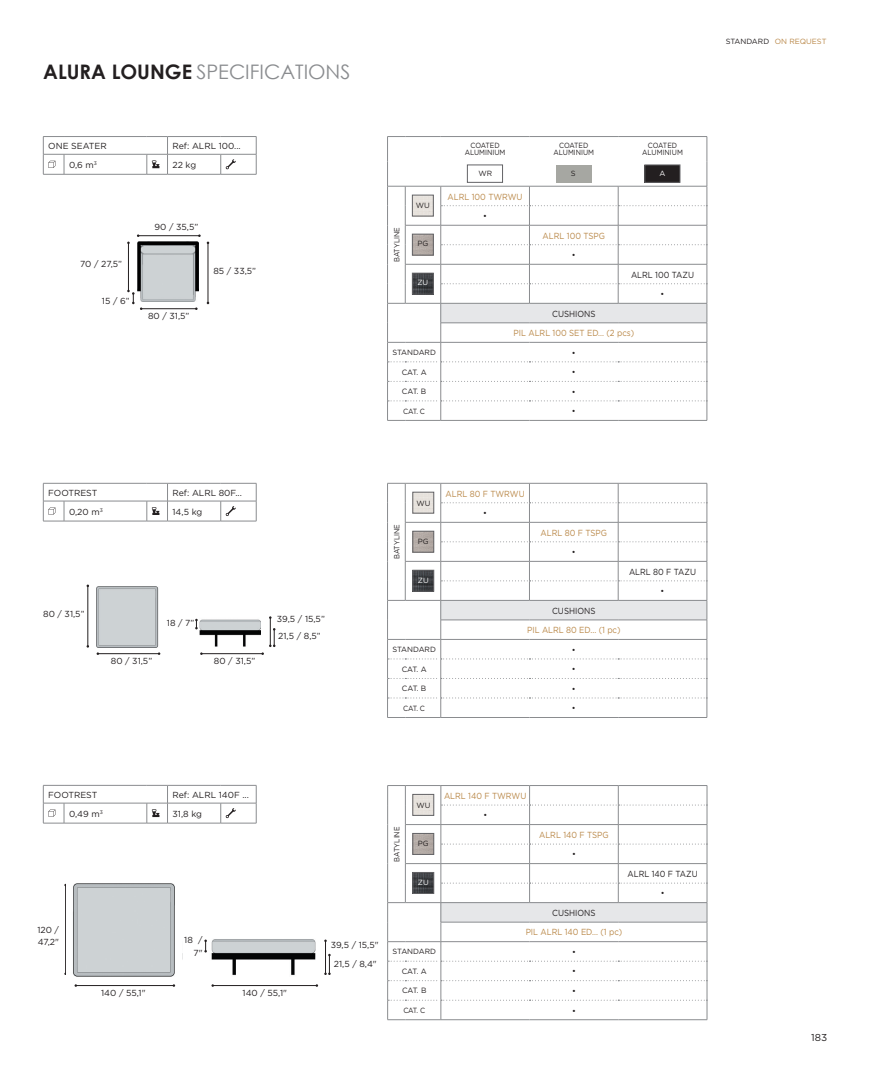
<style>
.page{position:relative;width:872px;height:1074px;background:#fff}
.page>*{position:absolute;margin:0;border:0;box-sizing:border-box;transform-origin:0 0}
.t1{font:20px "Century Gothic";color:#8a8c8f}
.t2{font:10px "Gotham";color:#231f20}
.t3{font:8.88px "Gotham";color:#b98747;scale:.9 1}
.t4{font:8.88px/19.5px "Gotham";color:#231f20;text-align:center;scale:.9 1}
.t5{font:8.75px/12.4px "Gotham";color:#231f20;text-align:right}
.t6{font:7.62px "Gotham";letter-spacing:-.045em;color:#231f20}
.t7{font:7.5px/7.5px "Gotham";color:#231f20;text-align:center;scale:.9 1}
.t8{font:7.5px "Gotham";color:#231f20}
.t9{font:7.5px "Gotham";color:#b98747}
.t10{font:7.5px "Gotham";color:#231f20;scale:.92 1}
.t11{font:7.5px "Gotham";color:#fff}
.s1{font-weight:700;color:#231f20}
.s2{color:#231f20}
</style>
<div class="page">
<img style="left:211px;top:939px;width:105px;height:37px">
<img style="left:138px;top:241px;width:61px;height:60px">
<hr style="left:128px;top:243px;width:1px;height:48px;background:#231f20">
<hr style="left:87px;top:586px;width:1px;height:60px;background:#231f20">
<hr style="left:65px;top:885px;width:1px;height:88px;background:#231f20">
<hr style="left:208px;top:243px;width:1px;height:60px;background:#231f20">
<hr style="left:141px;top:308px;width:55px;height:1px;background:#231f20">
<svg style="left:127px;top:290px;width:15px;height:20px"></svg>
<hr style="left:98px;top:653px;width:61px;height:1px;background:#231f20">
<hr style="left:76px;top:985px;width:98px;height:1px;background:#231f20">
<hr style="left:213px;top:985px;width:104px;height:1px;background:#231f20">
<hr style="left:201px;top:653px;width:62px;height:1px;background:#231f20">
<hr style="left:138px;top:235px;width:61px;height:1px;background:#231f20">
<img style="left:97px;top:586px;width:62px;height:61px">
<img style="left:199px;top:619px;width:62px;height:28px">
<hr style="left:325px;top:940px;width:1px;height:33px;background:#231f20">
<svg style="left:261px;top:616px;width:14px;height:39px"></svg>
<svg style="left:324px;top:953px;width:7px;height:22px"></svg>
<svg style="left:195px;top:619px;width:3px;height:10px"></svg>
<svg style="left:204px;top:939px;width:3px;height:13px"></svg>
<img style="left:73px;top:883px;width:102px;height:94px">
<svg style="left:387px;top:136px;width:320px;height:285px"></svg>
<svg style="left:387px;top:483px;width:320px;height:235px"></svg>
<svg style="left:387px;top:785px;width:321px;height:235px"></svg>
<hr style="left:64px;top:136px;width:83px;height:1px;background:#8a8c8f">
<hr style="left:167px;top:136px;width:54px;height:1px;background:#8a8c8f">
<hr style="left:221px;top:136px;width:35px;height:1px;background:#8a8c8f">
<hr style="left:64px;top:154px;width:83px;height:1px;background:#8a8c8f">
<hr style="left:167px;top:154px;width:54px;height:1px;background:#8a8c8f">
<hr style="left:221px;top:154px;width:35px;height:1px;background:#8a8c8f">
<svg style="left:256px;top:137px;width:1px;height:37px"></svg>
<hr style="left:64px;top:174px;width:83px;height:1px;background:#8a8c8f">
<hr style="left:167px;top:174px;width:54px;height:1px;background:#8a8c8f">
<hr style="left:221px;top:174px;width:35px;height:1px;background:#8a8c8f">
<svg style="left:43px;top:136px;width:22px;height:39px"></svg>
<svg style="left:147px;top:136px;width:21px;height:39px"></svg>
<svg style="left:220px;top:154px;width:16px;height:20px"></svg>
<hr style="left:64px;top:483px;width:83px;height:1px;background:#8a8c8f">
<hr style="left:167px;top:483px;width:54px;height:1px;background:#8a8c8f">
<hr style="left:221px;top:483px;width:35px;height:1px;background:#8a8c8f">
<hr style="left:64px;top:501px;width:83px;height:1px;background:#8a8c8f">
<hr style="left:167px;top:501px;width:54px;height:1px;background:#8a8c8f">
<hr style="left:221px;top:501px;width:35px;height:1px;background:#8a8c8f">
<svg style="left:256px;top:483px;width:1px;height:38px"></svg>
<hr style="left:64px;top:521px;width:83px;height:1px;background:#8a8c8f">
<hr style="left:167px;top:521px;width:54px;height:1px;background:#8a8c8f">
<hr style="left:221px;top:521px;width:35px;height:1px;background:#8a8c8f">
<svg style="left:43px;top:483px;width:22px;height:39px"></svg>
<svg style="left:147px;top:483px;width:21px;height:39px"></svg>
<svg style="left:220px;top:501px;width:16px;height:20px"></svg>
<hr style="left:64px;top:785px;width:83px;height:1px;background:#8a8c8f">
<hr style="left:167px;top:785px;width:54px;height:1px;background:#8a8c8f">
<hr style="left:221px;top:785px;width:35px;height:1px;background:#8a8c8f">
<hr style="left:64px;top:803px;width:83px;height:1px;background:#8a8c8f">
<hr style="left:167px;top:803px;width:54px;height:1px;background:#8a8c8f">
<hr style="left:221px;top:803px;width:35px;height:1px;background:#8a8c8f">
<svg style="left:256px;top:785px;width:1px;height:38px"></svg>
<hr style="left:64px;top:823px;width:83px;height:1px;background:#8a8c8f">
<hr style="left:167px;top:823px;width:54px;height:1px;background:#8a8c8f">
<hr style="left:221px;top:823px;width:35px;height:1px;background:#8a8c8f">
<svg style="left:43px;top:785px;width:22px;height:39px"></svg>
<svg style="left:147px;top:785px;width:21px;height:39px"></svg>
<svg style="left:220px;top:803px;width:16px;height:20px"></svg>
<h1 class="t1" style="left:43px;top:57px;width:309px"><span class="s1">ALURA LOUNGE</span> SPECIFICATIONS</h1>
<p class="t5" style="left:48px;top:139px;width:60px">ONE SEATER</p>
<p class="t5" style="left:172px;top:139px;width:70px">Ref: ALRL 100...</p>
<p class="t5" style="left:69px;top:158px;width:29px">0,6 m<sup>3</sup></p>
<p class="t5" style="left:172px;top:158px;width:25px">22 kg</p>
<p class="t5" style="left:80px;top:257px;width:43px">70 / 27,5”</p>
<p class="t5" style="left:102px;top:294px;width:29px">15 / 6”</p>
<p class="t5" style="left:155px;top:220px;width:45px">90 / 35,5”</p>
<p class="t5" style="left:148px;top:310px;width:43px">80 / 31,5”</p>
<p class="t5" style="left:213px;top:264px;width:44px">85 / 33,5”</p>
<p class="t5" style="left:48px;top:486px;width:51px">FOOTREST</p>
<p class="t5" style="left:172px;top:486px;width:71px">Ref: ALRL 80F...</p>
<p class="t5" style="left:69px;top:505px;width:35px">0,20 m<sup>3</sup></p>
<p class="t5" style="left:172px;top:505px;width:31px">14,5 kg</p>
<p class="t5" style="left:43px;top:607px;width:43px">80 / 31,5”</p>
<p class="t5" style="left:167px;top:617px;width:29px">18 / 7”</p>
<p class="t5" style="left:111px;top:654px;width:43px">80 / 31,5”</p>
<p class="t5" style="left:214px;top:654px;width:43px">80 / 31,5”</p>
<p class="t5" style="left:277px;top:612px;width:50px">39,5 / 15,5”</p>
<p class="t5" style="left:278px;top:630px;width:44px">21,5 / 8,5”</p>
<p class="t9" style="left:725px;top:37px;width:102px"><span class="s2">STANDARD</span> ON REQUEST</p>
<p class="t7" style="left:465px;top:141px;width:47px">COATED<br>ALUMINIUM</p>
<p class="t7" style="left:553px;top:141px;width:47px">COATED<br>ALUMINIUM</p>
<p class="t7" style="left:642px;top:141px;width:47px">COATED<br>ALUMINIUM</p>
<p class="t7" style="left:393px;top:262px;width:40px;rotate:-90deg">BATYLINE</p>
<p class="t8" style="left:416px;top:201px;width:16px">WU</p>
<p class="t8" style="left:417px;top:238px;width:12px">PG</p>
<p class="t11" style="left:417px;top:278px;width:12px">ZU</p>
<p class="t8" style="left:478px;top:168px;width:15px">WR</p>
<p class="t8" style="left:571px;top:168px;width:6px">S</p>
<p class="t11" style="left:659px;top:168px;width:7px">A</p>
<p class="t3" style="left:447px;top:191px;width:85px">ALRL 100 TWRWU</p>
<p class="t4" style="left:483px;top:206px;width:6px">•</p>
<p class="t3" style="left:542px;top:230px;width:71px">ALRL 100 TSPG</p>
<p class="t4" style="left:572px;top:245px;width:6px">•</p>
<p class="t4" style="left:631px;top:264px;width:71px">ALRL 100 TAZU •</p>
<p class="t4" style="left:552px;top:303px;width:50px">CUSHIONS</p>
<p class="t3" style="left:513px;top:327px;width:135px">PIL ALRL 100 SET ED... (2 pcs)</p>
<p class="t8" style="left:392px;top:348px;width:45px">STANDARD</p>
<p class="t4" style="left:572px;top:342px;width:6px">•</p>
<p class="t6" style="left:402px;top:367px;width:26px">CAT. A</p>
<p class="t4" style="left:572px;top:362px;width:6px">•</p>
<p class="t6" style="left:402px;top:386px;width:26px">CAT. B</p>
<p class="t4" style="left:572px;top:381px;width:6px">•</p>
<p class="t10" style="left:403px;top:406px;width:25px">CAT. C</p>
<p class="t4" style="left:572px;top:401px;width:6px">•</p>
<p class="t7" style="left:393px;top:559px;width:40px;rotate:-90deg">BATYLINE</p>
<p class="t8" style="left:416px;top:498px;width:16px">WU</p>
<p class="t8" style="left:418px;top:537px;width:12px">PG</p>
<p class="t11" style="left:418px;top:575px;width:12px">ZU</p>
<p class="t3" style="left:445px;top:488px;width:89px">ALRL 80 F TWRWU</p>
<p class="t4" style="left:483px;top:503px;width:6px">•</p>
<p class="t3" style="left:540px;top:527px;width:75px">ALRL 80 F TSPG</p>
<p class="t4" style="left:572px;top:542px;width:6px">•</p>
<p class="t4" style="left:552px;top:600px;width:50px">CUSHIONS</p>
<p class="t3" style="left:527px;top:624px;width:105px">PIL ALRL 80 ED... (1 pc)</p>
<p class="t8" style="left:392px;top:645px;width:45px">STANDARD</p>
<p class="t4" style="left:572px;top:639px;width:6px">•</p>
<p class="t6" style="left:402px;top:664px;width:26px">CAT. A</p>
<p class="t4" style="left:572px;top:659px;width:6px">•</p>
<p class="t6" style="left:402px;top:683px;width:26px">CAT. B</p>
<p class="t4" style="left:572px;top:678px;width:6px">•</p>
<p class="t10" style="left:403px;top:703px;width:25px">CAT. C</p>
<p class="t4" style="left:572px;top:698px;width:6px">•</p>
<p class="t4" style="left:629px;top:561px;width:76px">ALRL 80 F TAZU •</p>
<p class="t5" style="left:48px;top:788px;width:51px">FOOTREST</p>
<p class="t5" style="left:172px;top:788px;width:78px">Ref: ALRL 140F ...</p>
<p class="t5" style="left:69px;top:807px;width:35px">0,49 m<sup>3</sup></p>
<p class="t5" style="left:172px;top:807px;width:31px">31,8 kg</p>
<p class="t5" style="left:37px;top:923px;width:23px;text-align:left">120 /<br>47,2"</p>
<p class="t5" style="left:184px;top:934px;width:20px">18 /<br>7"</p>
<p class="t5" style="left:101px;top:986px;width:46px">140 / 55,1"</p>
<p class="t5" style="left:242px;top:986px;width:46px">140 / 55,1"</p>
<p class="t5" style="left:331px;top:938px;width:49px">39,5 / 15,5"</p>
<p class="t5" style="left:334px;top:957px;width:44px">21,5 / 8,4"</p>
<p class="t7" style="left:393px;top:861px;width:40px;rotate:-90deg">BATYLINE</p>
<p class="t8" style="left:416px;top:800px;width:16px">WU</p>
<p class="t8" style="left:418px;top:839px;width:12px">PG</p>
<p class="t11" style="left:418px;top:877px;width:12px">ZU</p>
<p class="t3" style="left:444px;top:790px;width:93px">ALRL 140 F TWRWU</p>
<p class="t4" style="left:483px;top:805px;width:6px">•</p>
<p class="t3" style="left:539px;top:829px;width:79px">ALRL 140 F TSPG</p>
<p class="t4" style="left:572px;top:844px;width:6px">•</p>
<p class="t4" style="left:627px;top:864px;width:79px">ALRL 140 F TAZU •</p>
<p class="t4" style="left:552px;top:903px;width:50px">CUSHIONS</p>
<p class="t3" style="left:525px;top:926px;width:109px">PIL ALRL 140 ED... (1 pc)</p>
<p class="t8" style="left:392px;top:947px;width:45px">STANDARD</p>
<p class="t4" style="left:572px;top:942px;width:6px">•</p>
<p class="t6" style="left:402px;top:966px;width:26px">CAT. A</p>
<p class="t4" style="left:572px;top:961px;width:6px">•</p>
<p class="t6" style="left:402px;top:986px;width:26px">CAT. B</p>
<p class="t4" style="left:572px;top:981px;width:6px">•</p>
<p class="t10" style="left:403px;top:1005px;width:25px">CAT. C</p>
<p class="t4" style="left:572px;top:1000px;width:6px">•</p>
<p class="t2" style="left:811px;top:1031px;width:18px">183</p>
</div>
